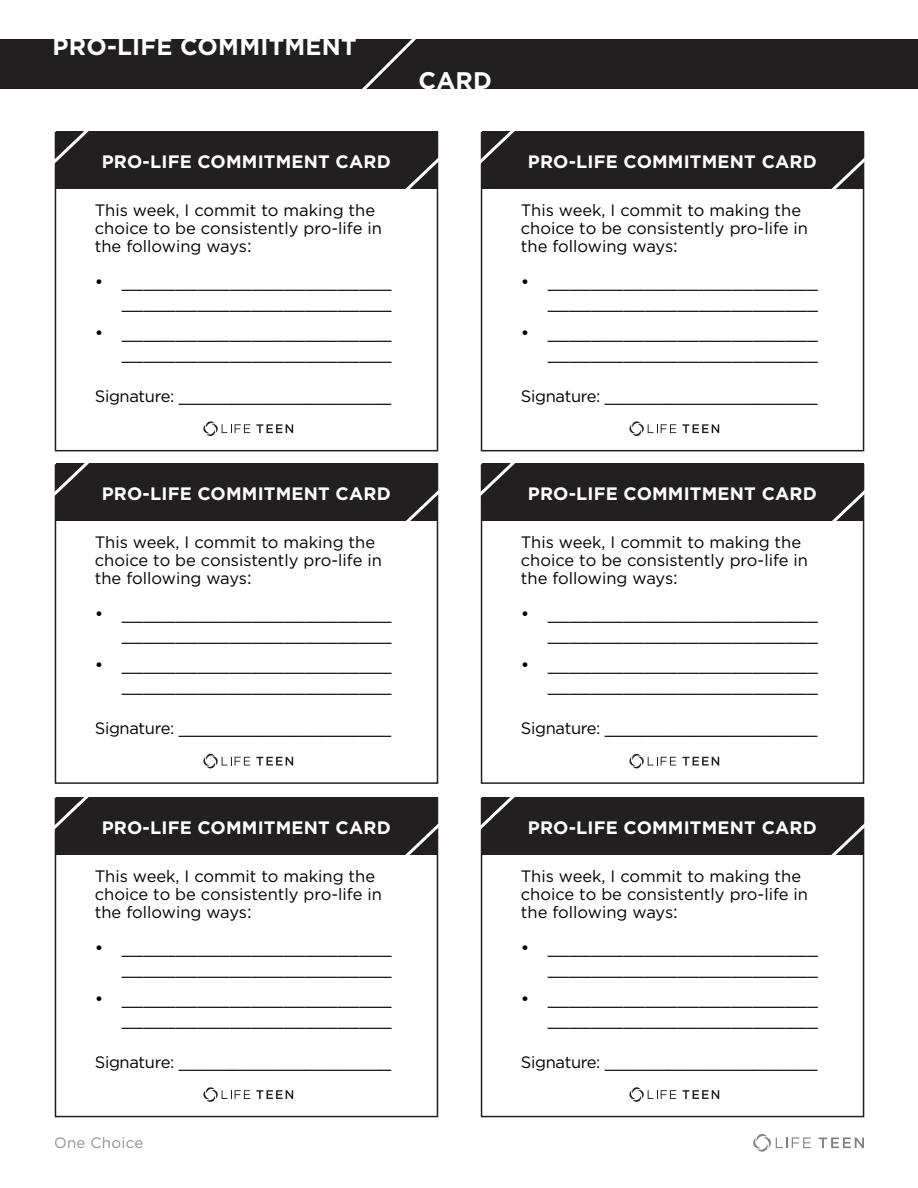
<style>
.page{position:relative;width:918px;height:1188px;background:#fff}
.page>*{position:absolute;margin:0;border:0;box-sizing:border-box;transform-origin:0 0}
.t1{font:700 24px "Gotham";letter-spacing:.01em;color:#fff}
.t2{font:18px "Gotham";color:#000}
.t3{font:700 18px "Gotham";letter-spacing:.01em;color:#fff}
.t4{font:16.5px "Gotham";color:#000}
.t5{font:15px "Gotham";letter-spacing:.02em;color:#231f20}
.s1{font-size:18px}
.s2{font-size:16.5px}
</style>
<div class="page">
<div style="left:56px;top:131px;width:382px;height:58px;background:#231f20"></div>
<div style="left:56px;top:464px;width:382px;height:57px;background:#231f20"></div>
<div style="left:56px;top:797px;width:382px;height:57px;background:#231f20"></div>
<div style="left:482px;top:131px;width:382px;height:58px;background:#231f20"></div>
<div style="left:482px;top:464px;width:382px;height:57px;background:#231f20"></div>
<div style="left:482px;top:797px;width:382px;height:57px;background:#231f20"></div>
<div style="left:0;top:39px;width:918px;height:50px;background:#231f20"></div>
<svg style="left:819px;top:1138px;width:45px;height:10px"></svg>
<svg style="left:753px;top:1134px;width:58px;height:18px"></svg>
<svg style="left:362px;top:39px;width:54px;height:50px"></svg>
<div style="left:55px;top:132px;width:383px;height:319px;border:2px solid #231f20"></div>
<div style="left:55px;top:464px;width:383px;height:320px;border:2px solid #231f20"></div>
<div style="left:55px;top:798px;width:383px;height:319px;border:2px solid #231f20"></div>
<div style="left:481px;top:132px;width:383px;height:319px;border:2px solid #231f20"></div>
<div style="left:481px;top:464px;width:383px;height:320px;border:2px solid #231f20"></div>
<div style="left:481px;top:798px;width:383px;height:319px;border:2px solid #231f20"></div>
<svg style="left:821px;top:131px;width:44px;height:70px"></svg>
<svg style="left:821px;top:451px;width:44px;height:83px"></svg>
<svg style="left:821px;top:797px;width:44px;height:70px"></svg>
<svg style="left:54px;top:131px;width:46px;height:70px"></svg>
<svg style="left:54px;top:451px;width:46px;height:83px"></svg>
<svg style="left:54px;top:797px;width:46px;height:70px"></svg>
<svg style="left:395px;top:131px;width:131px;height:70px"></svg>
<svg style="left:395px;top:451px;width:131px;height:83px"></svg>
<svg style="left:395px;top:797px;width:131px;height:70px"></svg>
<svg style="left:256px;top:424px;width:37px;height:9px"></svg>
<svg style="left:203px;top:421px;width:47px;height:15px"></svg>
<svg style="left:256px;top:757px;width:37px;height:9px"></svg>
<svg style="left:203px;top:753px;width:47px;height:16px"></svg>
<svg style="left:256px;top:1090px;width:37px;height:9px"></svg>
<svg style="left:203px;top:1087px;width:47px;height:15px"></svg>
<svg style="left:682px;top:424px;width:37px;height:9px"></svg>
<svg style="left:629px;top:421px;width:47px;height:15px"></svg>
<svg style="left:682px;top:757px;width:37px;height:9px"></svg>
<svg style="left:629px;top:753px;width:47px;height:16px"></svg>
<svg style="left:682px;top:1090px;width:37px;height:9px"></svg>
<svg style="left:629px;top:1087px;width:47px;height:15px"></svg>
<p class="t1" style="left:52px;top:31px;width:306px">PRO-LIFE COMMITMENT</p>
<p class="t3" style="left:102px;top:150px;width:291px">PRO-LIFE COMMITMENT CARD</p>
<p class="t4" style="left:95px;top:199px;width:282px">This week, I commit to making the</p>
<p class="t4" style="left:95px;top:217px;width:289px">choice to be consistently pro-life in</p>
<p class="t4" style="left:95px;top:235px;width:158px">the following ways<span class="s1">:</span></p>
<p class="t2" style="left:95px;top:270px;width:299px">• _________________________</p>
<p class="t2" style="left:122px;top:291px;width:272px">_________________________</p>
<p class="t2" style="left:95px;top:321px;width:299px">• _________________________</p>
<p class="t2" style="left:122px;top:342px;width:272px">_________________________</p>
<p class="t2" style="left:95px;top:384px;width:298px"><span class="s2">Signature:</span> ____________________</p>
<p class="t1" style="left:418px;top:65px;width:75px">CARD</p>
<p class="t3" style="left:528px;top:150px;width:291px">PRO-LIFE COMMITMENT CARD</p>
<p class="t4" style="left:521px;top:199px;width:282px">This week, I commit to making the</p>
<p class="t4" style="left:521px;top:217px;width:289px">choice to be consistently pro-life in</p>
<p class="t4" style="left:521px;top:235px;width:158px">the following ways<span class="s1">:</span></p>
<p class="t2" style="left:521px;top:270px;width:299px">• _________________________</p>
<p class="t2" style="left:548px;top:291px;width:272px">_________________________</p>
<p class="t2" style="left:521px;top:321px;width:299px">• _________________________</p>
<p class="t2" style="left:548px;top:342px;width:272px">_________________________</p>
<p class="t2" style="left:521px;top:384px;width:298px"><span class="s2">Signature:</span> ____________________</p>
<p class="t3" style="left:102px;top:482px;width:291px">PRO-LIFE COMMITMENT CARD</p>
<p class="t4" style="left:95px;top:532px;width:282px">This week, I commit to making the</p>
<p class="t4" style="left:95px;top:550px;width:289px">choice to be consistently pro-life in</p>
<p class="t4" style="left:95px;top:568px;width:158px">the following ways<span class="s1">:</span></p>
<p class="t2" style="left:95px;top:602px;width:299px">• _________________________</p>
<p class="t2" style="left:122px;top:623px;width:272px">_________________________</p>
<p class="t2" style="left:95px;top:653px;width:299px">• _________________________</p>
<p class="t2" style="left:122px;top:674px;width:272px">_________________________</p>
<p class="t2" style="left:95px;top:716px;width:298px"><span class="s2">Signature:</span> ____________________</p>
<p class="t3" style="left:528px;top:482px;width:291px">PRO-LIFE COMMITMENT CARD</p>
<p class="t4" style="left:521px;top:532px;width:282px">This week, I commit to making the</p>
<p class="t4" style="left:521px;top:550px;width:289px">choice to be consistently pro-life in</p>
<p class="t4" style="left:521px;top:568px;width:158px">the following ways<span class="s1">:</span></p>
<p class="t2" style="left:521px;top:602px;width:299px">• _________________________</p>
<p class="t2" style="left:548px;top:623px;width:272px">_________________________</p>
<p class="t2" style="left:521px;top:653px;width:299px">• _________________________</p>
<p class="t2" style="left:548px;top:674px;width:272px">_________________________</p>
<p class="t2" style="left:521px;top:716px;width:298px"><span class="s2">Signature:</span> ____________________</p>
<p class="t3" style="left:102px;top:815px;width:291px">PRO-LIFE COMMITMENT CARD</p>
<p class="t4" style="left:95px;top:865px;width:282px">This week, I commit to making the</p>
<p class="t4" style="left:95px;top:883px;width:289px">choice to be consistently pro-life in</p>
<p class="t4" style="left:95px;top:901px;width:158px">the following ways<span class="s1">:</span></p>
<p class="t2" style="left:95px;top:936px;width:299px">• _________________________</p>
<p class="t2" style="left:122px;top:957px;width:272px">_________________________</p>
<p class="t2" style="left:95px;top:987px;width:299px">• _________________________</p>
<p class="t2" style="left:122px;top:1008px;width:272px">_________________________</p>
<p class="t2" style="left:95px;top:1050px;width:298px"><span class="s2">Signature:</span> ____________________</p>
<p class="t5" style="left:54px;top:1133px;width:91px">One Choice</p>
<p class="t3" style="left:528px;top:815px;width:291px">PRO-LIFE COMMITMENT CARD</p>
<p class="t4" style="left:521px;top:865px;width:282px">This week, I commit to making the</p>
<p class="t4" style="left:521px;top:883px;width:289px">choice to be consistently pro-life in</p>
<p class="t4" style="left:521px;top:901px;width:158px">the following ways<span class="s1">:</span></p>
<p class="t2" style="left:521px;top:936px;width:299px">• _________________________</p>
<p class="t2" style="left:548px;top:957px;width:272px">_________________________</p>
<p class="t2" style="left:521px;top:987px;width:299px">• _________________________</p>
<p class="t2" style="left:548px;top:1008px;width:272px">_________________________</p>
<p class="t2" style="left:521px;top:1050px;width:298px"><span class="s2">Signature:</span> ____________________</p>
</div>
